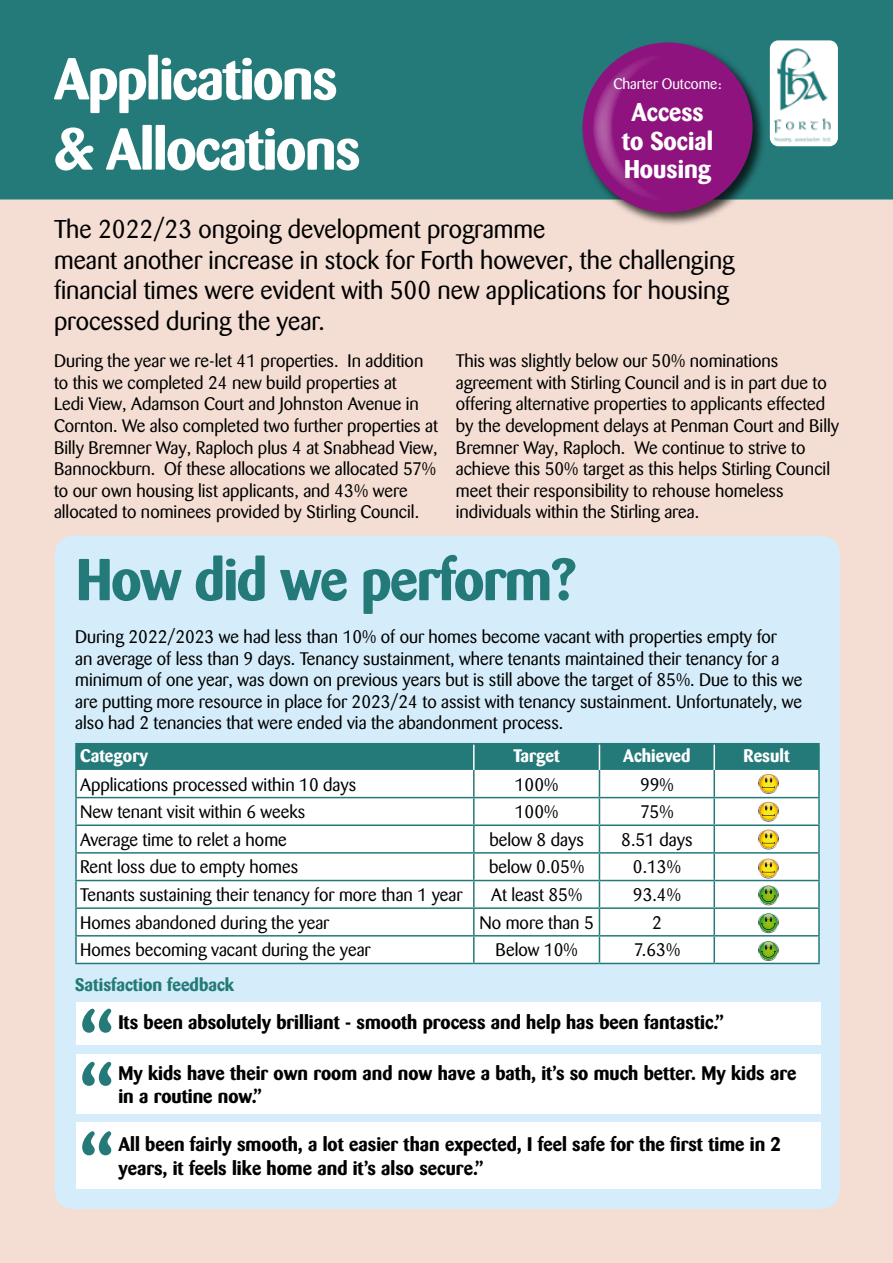
<style>
.page{position:relative;width:893px;height:1263px;background:#f4ded3}
.page>*{position:absolute;margin:0;border:0;box-sizing:border-box;transform-origin:0 0}
.t1{font:700 58.5px/70.2px "Barmeno";letter-spacing:-.025em;color:#fff}
.t2{font:700 58.5px "Barmeno";letter-spacing:-.025em;color:#247a79}
.t3{font:25.5px/30.6px "Barmeno";color:#000}
.t4{font:700 25.5px/28.5px "Barmeno";color:#fff;text-align:center}
.t5{font:700 19.5px/23.4px "Barmeno";color:#000}
.t6{font:18px/21.6px "Barmeno";color:#000}
.t7{font:700 18px "Barmeno";color:#fff}
.t8{font:700 18px "Barmeno";color:#247a79}
.t9{font:15px "Barmeno";color:#fff}
</style>
<div class="page">
<div style="left:0;top:0;width:893px;height:199px;background:#247a79"></div>
<div style="left:55px;top:536px;width:785px;height:673px;background:#d5edfa;border-radius:18px"></div>
<hr style="left:75px;top:797px;width:399px;height:1px;background:#247a79">
<hr style="left:714px;top:797px;width:106px;height:1px;background:#247a79">
<hr style="left:75px;top:824px;width:399px;height:2px;background:#247a79">
<hr style="left:714px;top:824px;width:106px;height:2px;background:#247a79">
<hr style="left:75px;top:852px;width:399px;height:2px;background:#247a79">
<hr style="left:714px;top:852px;width:106px;height:2px;background:#247a79">
<hr style="left:75px;top:880px;width:399px;height:1px;background:#247a79">
<hr style="left:714px;top:880px;width:106px;height:1px;background:#247a79">
<hr style="left:75px;top:907px;width:399px;height:2px;background:#247a79">
<hr style="left:714px;top:907px;width:106px;height:2px;background:#247a79">
<hr style="left:75px;top:935px;width:399px;height:1px;background:#247a79">
<hr style="left:714px;top:935px;width:106px;height:1px;background:#247a79">
<hr style="left:75px;top:743px;width:399px;height:1px;background:#247a79">
<hr style="left:75px;top:744px;width:2px;height:26px;background:#247a79">
<hr style="left:474px;top:743px;width:125px;height:1px;background:#247a79">
<hr style="left:599px;top:743px;width:115px;height:1px;background:#247a79">
<hr style="left:714px;top:743px;width:106px;height:1px;background:#247a79">
<hr style="left:818px;top:744px;width:2px;height:26px;background:#247a79">
<hr style="left:75px;top:770px;width:2px;height:27px;background:#247a79">
<hr style="left:818px;top:770px;width:2px;height:27px;background:#247a79">
<hr style="left:75px;top:798px;width:2px;height:26px;background:#247a79">
<hr style="left:818px;top:798px;width:2px;height:26px;background:#247a79">
<hr style="left:75px;top:826px;width:2px;height:26px;background:#247a79">
<hr style="left:818px;top:826px;width:2px;height:26px;background:#247a79">
<hr style="left:75px;top:854px;width:2px;height:26px;background:#247a79">
<hr style="left:818px;top:854px;width:2px;height:26px;background:#247a79">
<hr style="left:75px;top:881px;width:2px;height:26px;background:#247a79">
<hr style="left:818px;top:881px;width:2px;height:26px;background:#247a79">
<hr style="left:75px;top:909px;width:2px;height:26px;background:#247a79">
<hr style="left:818px;top:909px;width:2px;height:26px;background:#247a79">
<hr style="left:75px;top:936px;width:2px;height:27px;background:#247a79">
<hr style="left:818px;top:936px;width:2px;height:27px;background:#247a79">
<hr style="left:75px;top:963px;width:399px;height:1px;background:#247a79">
<hr style="left:474px;top:963px;width:125px;height:1px;background:#247a79">
<hr style="left:599px;top:963px;width:115px;height:1px;background:#247a79">
<hr style="left:714px;top:963px;width:106px;height:1px;background:#247a79">
<svg style="left:76px;top:744px;width:743px;height:219px;background:#d9e7e6"></svg>
<div style="left:76px;top:1123px;width:744px;height:66px;background:#fff"></div>
<div style="left:76px;top:1001px;width:744px;height:43px;background:#fff"></div>
<svg style="left:82px;top:1009px;width:29px;height:24px"></svg>
<svg style="left:82px;top:1131px;width:29px;height:24px"></svg>
<div style="left:76px;top:1054px;width:744px;height:59px;background:#fff"></div>
<svg style="left:82px;top:1062px;width:29px;height:24px"></svg>
<div style="left:770px;top:40px;width:68px;height:106px;background:#fff;border-radius:9px"></div>
<img style="left:775px;top:48px;width:58px;height:100px">
<div style="left:580px;top:40px;width:187px;height:187px;background:#000;opacity:.75"></div>
<div style="left:583px;top:43px;width:170px;height:170px;background:#8e137e;border-radius:50%"></div>
<svg style="left:593px;top:54px;width:60px;height:147px"></svg>
<h1 class="t1" style="left:54px;top:44px;width:308px">Applications &amp; Allocations</h1>
<p class="t9" style="left:613px;top:75px;width:110px">Charter Outcome:</p>
<h2 class="t4" style="left:622px;top:98px;width:92px">Access to Social<br>Housing</h2>
<h2 class="t3" style="left:54px;top:214px;width:682px">The 2022/23 ongoing development programme<br>meant another increase in stock for Forth however, the challenging financial times were evident with 500 new applications for housing processed during the year.</h2>
<p class="t6" style="left:54px;top:350px;width:385px">During the year we re-let 41 properties. In addition to this we completed 24 new build properties at<br>Ledi View, Adamson Court and Johnston Avenue in Cornton. We also completed two further properties at Billy Bremner Way, Raploch plus 4 at Snabhead View, Bannockburn. Of these allocations we allocated 57% to our own housing list applicants, and 43% were allocated to nominees provided by Stirling Council.</p>
<p class="t6" style="left:456px;top:350px;width:385px">This was slightly below our 50% nominations agreement with Stirling Council and is in part due to offering alternative properties to applicants effected by the development delays at Penman Court and Billy Bremner Way, Raploch. We continue to strive to achieve this 50% target as this helps Stirling Council meet their responsibility to rehouse homeless individuals within the Stirling area.</p>
<h1 class="t2" style="left:76px;top:544px;width:502px">How did we perform?</h1>
<p class="t6" style="left:75px;top:626px;width:729px">During 2022/2023 we had less than 10% of our homes become vacant with properties empty for<br>an average of less than 9 days. Tenancy sustainment, where tenants maintained their tenancy for a minimum of one year, was down on previous years but is still above the target of 85%. Due to this we are putting more resource in place for 2023/24 to assist with tenancy sustainment. Unfortunately, we also had 2 tenancies that were ended via the abandonment process.</p>
<p class="t7" style="left:80px;top:745px;width:69px">Category</p>
<p class="t7" style="left:513px;top:745px;width:48px">Target</p>
<p class="t7" style="left:623px;top:745px;width:69px">Achieved</p>
<p class="t7" style="left:744px;top:745px;width:48px">Result</p>
<p class="t6" style="left:80px;top:774px;width:277px">Applications processed within 10 days</p>
<p class="t6" style="left:515px;top:774px;width:45px">100%</p>
<p class="t6" style="left:640px;top:774px;width:35px">99%</p>
<p class="t6" style="left:80px;top:801px;width:226px">New tenant visit within 6 weeks</p>
<p class="t6" style="left:515px;top:801px;width:45px">100%</p>
<p class="t6" style="left:640px;top:801px;width:35px">75%</p>
<p class="t6" style="left:80px;top:829px;width:208px">Average time to relet a home</p>
<p class="t6" style="left:489px;top:829px;width:96px">below 8 days</p>
<p class="t6" style="left:621px;top:829px;width:73px">8.51 days</p>
<p class="t6" style="left:80px;top:856px;width:219px">Rent loss due to empty homes</p>
<p class="t6" style="left:489px;top:856px;width:97px">below 0.05%</p>
<p class="t6" style="left:633px;top:856px;width:50px">0.13%</p>
<p class="t6" style="left:80px;top:884px;width:384px">Tenants sustaining their tenancy for more than 1 year</p>
<p class="t6" style="left:491px;top:884px;width:93px">At least 85%</p>
<p class="t6" style="left:633px;top:884px;width:50px">93.4%</p>
<p class="t6" style="left:80px;top:912px;width:250px">Homes abandoned during the year</p>
<p class="t6" style="left:479px;top:912px;width:116px">No more than 5</p>
<p class="t6" style="left:652px;top:912px;width:11px">2</p>
<p class="t6" style="left:80px;top:939px;width:292px">Homes becoming vacant during the year</p>
<p class="t6" style="left:496px;top:939px;width:84px">Below 10%</p>
<p class="t6" style="left:634px;top:939px;width:48px">7.63%</p>
<p class="t8" style="left:75px;top:974px;width:161px">Satisfaction feedback</p>
<p class="t5" style="left:118px;top:1010px;width:607px">Its been absolutely brilliant - smooth process and help has been fantastic.”</p>
<p class="t5" style="left:118px;top:1061px;width:680px">My kids have their own room and now have a bath, it’s so much better. My kids are in a routine now.”</p>
<p class="t5" style="left:118px;top:1133px;width:664px">All been fairly smooth, a lot easier than expected, I feel safe for the first time in 2 years, it feels like home and it’s also secure.”</p>
</div>
